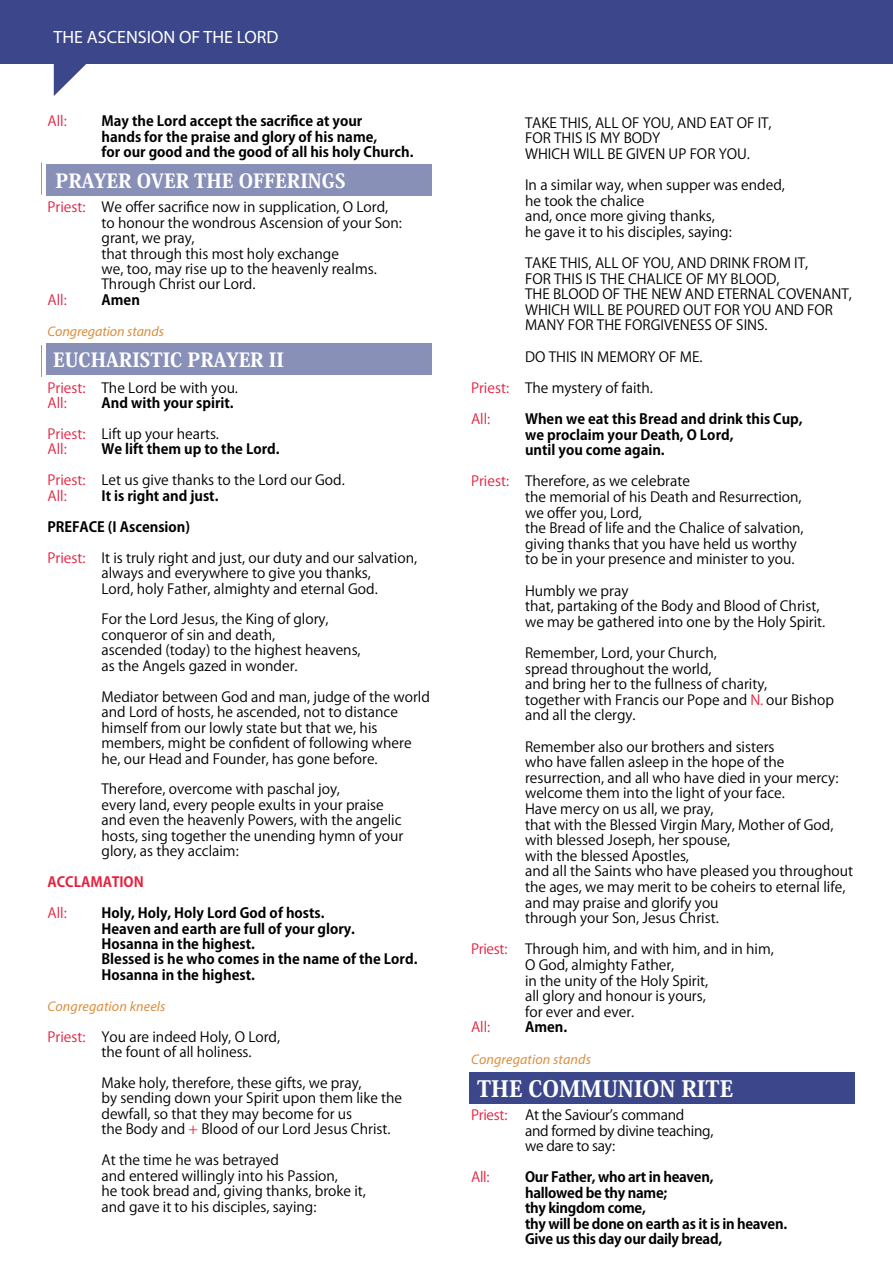
<style>
.page{position:relative;width:893px;height:1263px;background:#fff}
.page>*{position:absolute;margin:0;border:0;box-sizing:border-box;transform-origin:0 0}
.t1{font:800 22.35px "Koz Min Pro";color:#fff}
.t2{font:800 19.35px "Koz Min Pro";color:#fff}
.t3{font:17.85px "Myriad Pro";color:#fff}
.t4{font:13.95px/15.6px "Koz Go Pro";color:#000}
.t5{font:700 13.95px/15.5px "Koz Go Pro";color:#000}
.t6{font:700 13.95px/15.5px "Koz Go Pro";letter-spacing:-.02em;color:#000}
.t7{font:13.95px/15.6px "Koz Go Pro";letter-spacing:-.02em;color:#000}
.t8{font:italic 13.95px "Myriad Pro";letter-spacing:.01em;color:#dd8d3c}
.t9{font:13.95px "Koz Go Pro";letter-spacing:-.02em;color:#e42240}
.t10{font:700 13.95px "Koz Go Pro";color:#e7213f}
.t11{font:13.95px "Koz Go Pro";color:#e7213f}
.t12{font:13.95px "Koz Go Pro";color:#e52140}
.t13{font:13.95px "Koz Go Pro";color:#e32241}
.s1{color:#e52140}
.s2{color:#e5223f}
.s3{color:#e7213f}
.s4{color:#e42240}
</style>
<div class="page">
<div style="left:46px;top:164px;width:385px;height:32px;background:#8990b8"></div>
<div style="left:46px;top:343px;width:386px;height:31px;background:#8990b8"></div>
<div style="left:470px;top:1072px;width:385px;height:32px;background:#3b478a"></div>
<div style="left:0;top:0;width:893px;height:63px;background:#3b478a"></div>
<svg style="left:54px;top:63px;width:38px;height:33px"></svg>
<p class="t3" style="left:54px;top:26px;width:227px">THE ASCENSION OF THE LORD</p>
<p class="t11" style="left:48px;top:112px;width:21px">All:</p>
<p class="t5" style="left:102px;top:114px;width:313px">May the Lord accept the sacrifice at your<br>hands for the praise and glory of his name,<br>for our good and the good of all his holy Church.</p>
<p class="t4" style="left:102px;top:200px;width:302px;text-indent:-54px"><span class="s1">Priest:</span> We offer sacrifice now in supplication, O Lord, to honour the wondrous Ascension of your Son: grant, we pray,<br>that through this most holy exchange<br>we, too, may rise up to the heavenly realms.<br>Through Christ our Lord.</p>
<p class="t13" style="left:48px;top:291px;width:21px">All:</p>
<p class="t5" style="left:102px;top:293px;width:40px">Amen</p>
<p class="t8" style="left:48px;top:322px;width:118px">Congregation stands</p>
<h2 class="t2" style="left:56px;top:166px;width:291px">PRAYER OVER THE OFFERINGS</h2>
<h2 class="t2" style="left:53px;top:345px;width:232px">EUCHARISTIC PRAYER II</h2>
<p class="t4" style="left:48px;top:380px;width:192px"><span class="s2">Priest:</span> The Lord be with you.<br><span class="s2">All:</span></p>
<p class="t5" style="left:102px;top:396px;width:134px">And with your spirit.</p>
<p class="t4" style="left:48px;top:426px;width:173px"><span class="s2">Priest:</span> Lift up your hearts.<br><span class="s2">All:</span></p>
<p class="t5" style="left:102px;top:442px;width:180px">We lift them up to the Lord.</p>
<p class="t4" style="left:48px;top:473px;width:299px"><span class="s2">Priest:</span> Let us give thanks to the Lord our God.<br><span class="s2">All:</span></p>
<p class="t5" style="left:102px;top:489px;width:118px">It is right and just.</p>
<p class="t5" style="left:48px;top:520px;width:144px">PREFACE (I Ascension)</p>
<p class="t4" style="left:102px;top:550px;width:317px;text-indent:-54px"><span class="s1">Priest:</span> It is truly right and just, our duty and our salvation, always and everywhere to give you thanks,<br>Lord, holy Father, almighty and eternal God.</p>
<p class="t4" style="left:102px;top:612px;width:261px">For the Lord Jesus, the King of glory, conqueror of sin and death,<br>ascended (today) to the highest heavens, as the Angels gazed in wonder.</p>
<p class="t4" style="left:102px;top:689px;width:330px">Mediator between God and man, judge of the world and Lord of hosts, he ascended, not to distance himself from our lowly state but that we, his members, might be confident of following where he, our Head and Founder, has gone before.</p>
<p class="t4" style="left:102px;top:782px;width:303px">Therefore, overcome with paschal joy,<br>every land, every people exults in your praise and even the heavenly Powers, with the angelic hosts, sing together the unending hymn of your glory, as they acclaim:</p>
<p class="t10" style="left:48px;top:873px;width:98px">ACCLAMATION</p>
<p class="t11" style="left:48px;top:904px;width:21px">All:</p>
<p class="t5" style="left:102px;top:906px;width:317px">Holy, Holy, Holy Lord God of hosts.<br>Heaven and earth are full of your glory.<br>Hosanna in the highest.<br>Blessed is he who comes in the name of the Lord.<br>Hosanna in the highest.</p>
<p class="t8" style="left:48px;top:997px;width:119px">Congregation kneels</p>
<p class="t4" style="left:102px;top:1029px;width:180px;text-indent:-54px"><span class="s3">Priest:</span> You are indeed Holy, O Lord, the fount of all holiness.</p>
<p class="t4" style="left:102px;top:1075px;width:302px">Make holy, therefore, these gifts, we pray,<br>by sending down your Spirit upon them like the dewfall, so that they may become for us<br>the Body and <span class="s3">+</span> Blood of our Lord Jesus Christ.</p>
<p class="t4" style="left:102px;top:1153px;width:266px">At the time he was betrayed<br>and entered willingly into his Passion,<br>he took bread and, giving thanks, broke it, and gave it to his disciples, saying:</p>
<p class="t4" style="left:525px;top:115px;width:248px">TAKE THIS, ALL OF YOU, AND EAT OF IT,<br>FOR THIS IS MY BODY<br>WHICH WILL BE GIVEN UP FOR YOU.</p>
<p class="t4" style="left:525px;top:177px;width:261px">In a similar way, when supper was ended, he took the chalice<br>and, once more giving thanks,<br>he gave it to his disciples, saying:</p>
<p class="t4" style="left:525px;top:255px;width:328px">TAKE THIS, ALL OF YOU, AND DRINK FROM IT,<br>FOR THIS IS THE CHALICE OF MY BLOOD,<br>THE BLOOD OF THE NEW AND ETERNAL COVENANT, WHICH WILL BE POURED OUT FOR YOU AND FOR MANY FOR THE FORGIVENESS OF SINS.</p>
<p class="t4" style="left:525px;top:349px;width:179px">DO THIS IN MEMORY OF ME.</p>
<p class="t4" style="left:471px;top:380px;width:183px"><span class="s1">Priest:</span> The mystery of faith.</p>
<p class="t12" style="left:471px;top:410px;width:21px">All:</p>
<p class="t5" style="left:525px;top:412px;width:279px">When we eat this Bread and drink this Cup, we proclaim your Death, O Lord,<br>until you come again.</p>
<p class="t4" style="left:525px;top:474px;width:280px;text-indent:-54px"><span class="s1">Priest:</span> Therefore, as we celebrate<br>the memorial of his Death and Resurrection, we offer you, Lord,<br>the Bread of life and the Chalice of salvation, giving thanks that you have held us worthy to be in your presence and minister to you.</p>
<p class="t4" style="left:525px;top:583px;width:302px">Humbly we pray<br>that, partaking of the Body and Blood of Christ, we may be gathered into one by the Holy Spirit.</p>
<p class="t4" style="left:525px;top:645px;width:310px">Remember, Lord, your Church,<br>spread throughout the world,<br>and bring her to the fullness of charity,<br>together with Francis our Pope and <span class="s4">N.</span> our Bishop and all the clergy.</p>
<p class="t4" style="left:525px;top:739px;width:329px">Remember also our brothers and sisters<br>who have fallen asleep in the hope of the resurrection, and all who have died in your mercy: welcome them into the light of your face.<br>Have mercy on us all, we pray,<br>that with the Blessed Virgin Mary, Mother of God, with blessed Joseph, her spouse,<br>with the blessed Apostles,<br>and all the Saints who have pleased you throughout the ages, we may merit to be coheirs to eternal life, and may praise and glorify you<br>through your Son, Jesus Christ.</p>
<p class="t9" style="left:471px;top:940px;width:38px">Priest:</p>
<p class="t4" style="left:525px;top:942px;width:250px">Through him, and with him, and in him,<br>O God, almighty Father,<br>in the unity of the Holy Spirit,<br>all glory and honour is yours,<br>for ever and ever.</p>
<p class="t12" style="left:471px;top:1018px;width:21px">All:</p>
<p class="t5" style="left:525px;top:1020px;width:44px">Amen.</p>
<p class="t8" style="left:471px;top:1050px;width:121px">Congregation stands</p>
<h1 class="t1" style="left:477px;top:1072px;width:258px">THE COMMUNION RITE</h1>
<p class="t9" style="left:471px;top:1106px;width:38px">Priest:</p>
<p class="t7" style="left:525px;top:1108px;width:190px">At the Saviourʼs command<br>and formed by divine teaching, we dare to say:</p>
<p class="t9" style="left:471px;top:1168px;width:20px">All:</p>
<p class="t6" style="left:525px;top:1170px;width:264px">Our Father, who art in heaven,<br>hallowed be thy name;<br>thy kingdom come,<br>thy will be done on earth as it is in heaven.<br>Give us this day our daily bread,</p>
</div>
